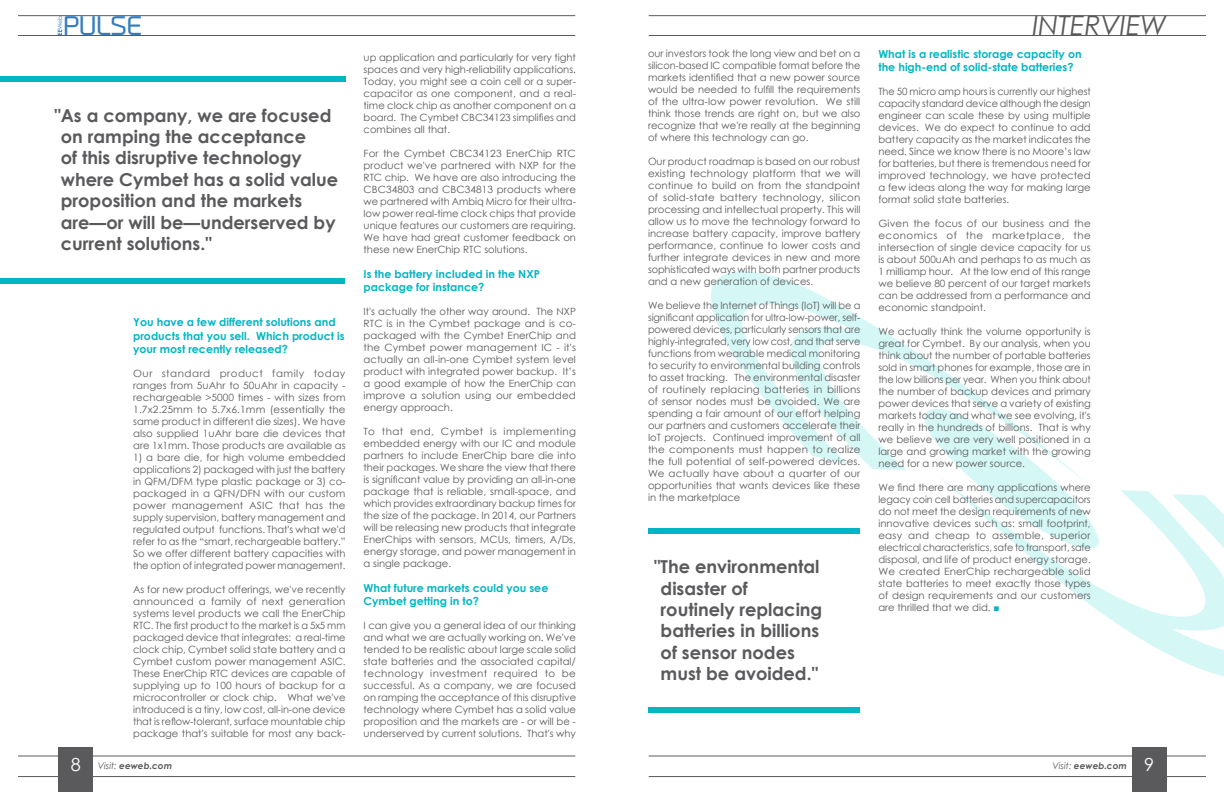
<style>
.page{position:relative;width:1224px;height:792px;background:#fff}
.page>*{position:absolute;margin:0;border:0;box-sizing:border-box;transform-origin:0 0}
.t1{font:italic 27px "Century Gothic";color:#5a5a5d}
.t2{font:25.1px "Prime";color:#337dbf}
.t3{font:18px "Century Gothic";color:#fff}
.Callout_quote{font:700 17.8px/21.4px "Century Gothic";color:#5a5a5d}
.t4{font:700 11px/13.2px "Century Gothic";color:#00b6c2}
.Body_text{font:10px/12px "Century Gothic";color:#5a5a5d;text-align:justify}
.t5{font:italic 700 9px "Century Gothic";color:#5a5a5d}
.s1{font-size:16.8px}
.s2{font-weight:400}
.s3{color:#00b6c2}
</style>
<div class="page">
<svg style="left:946px;top:482px;width:278px;height:195px"></svg>
<svg style="left:710px;top:271px;width:373px;height:211px"></svg>
<hr style="left:649px;top:776px;width:557px;height:1px;background:#5a5a5d">
<hr style="left:649px;top:756px;width:557px;height:1px;background:#5a5a5d">
<div style="left:1132px;top:747px;width:35px;height:45px;background:#5a5a5d"></div>
<hr style="left:649px;top:35px;width:557px;height:1px;background:#5a5a5d">
<hr style="left:649px;top:15px;width:557px;height:1px;background:#5a5a5d">
<hr style="left:18px;top:776px;width:557px;height:1px;background:#5a5a5d">
<hr style="left:18px;top:756px;width:557px;height:1px;background:#5a5a5d">
<div style="left:58px;top:747px;width:35px;height:45px;background:#5a5a5d"></div>
<hr style="left:18px;top:35px;width:557px;height:1px;background:#5a5a5d">
<hr style="left:18px;top:15px;width:557px;height:1px;background:#5a5a5d">
<svg style="left:58px;top:16px;width:4px;height:19px"></svg>
<div style="left:0;top:76px;width:346px;height:6px;background:#00b6c2"></div>
<div style="left:0;top:279px;width:345px;height:5px;background:#00b6c2"></div>
<div style="left:648px;top:528px;width:212px;height:6px;background:#00b6c2"></div>
<div style="left:648px;top:707px;width:212px;height:6px;background:#00b6c2"></div>
<p class="t2" style="left:63px;top:11px;width:80px">PULSE</p>
<p class="Callout_quote" style="left:61px;top:104px;width:279px;text-indent:-6px">"As a company, we are focused on ramping the acceptance<br>of this disruptive technology where Cymbet has a solid value proposition and the markets are<span class="s1">—</span>or will be<span class="s1">—</span>underserved by current solutions."</p>
<p class="t4" style="left:133px;top:315px;width:213px">You have a few different solutions and products that you sell. Which product is your most recently released?</p>
<p class="Body_text" style="left:133px;top:367px;width:214px">Our standard product family today ranges from 5uAhr to 50uAhr in capacity - rechargeable &gt;5000 times - with sizes from 1.7x2.25mm to 5.7x6.1mm (essentially the same product in different die sizes). We have also supplied 1uAhr bare die devices that are 1x1mm. Those products are available as</p>
<p class="Body_text" style="left:133px;top:451px;width:214px">1) a bare die, for high volume embedded applications 2) packaged with just the battery in QFM/DFM type plastic package or 3) co&shy;packaged in a QFN/DFN with our custom power management ASIC that has the supply supervision, battery management and regulated output functions. That's what we'd refer to as the “smart, rechargeable battery.” So we offer different battery capacities with the option of integrated power management.</p>
<p class="Body_text" style="left:133px;top:583px;width:214px">As for new product offerings, we've recently announced a family of next generation systems level products we call the EnerChip RTC. The first product to the market is a 5x5 mm packaged device that integrates: a real-time clock chip, Cymbet solid state battery and a Cymbet custom power management ASIC.<br>These EnerChip RTC devices are capable of supplying up to 100 hours of backup for a microcontroller or clock chip. What we've introduced is a tiny, low cost, all-in-one device that is reflow-tolerant, surface mountable chip package that's suitable for most any back-</p>
<p class="t3" style="left:71px;top:752px;width:11px">8</p>
<p class="t5" style="left:98px;top:759px;width:76px"><span class="s2">Visit:</span> eeweb.com</p>
<p class="Body_text" style="left:364px;top:51px;width:214px">up application and particularly for very tight spaces and very high-reliability applications.<br>Today, you might see a coin cell or a super&shy;capacitor as one component, and a real&shy;time clock chip as another component on a board. The Cymbet CBC34123 simplifies and combines all that.</p>
<p class="Body_text" style="left:364px;top:147px;width:214px">For the Cymbet CBC34123 EnerChip RTC product we've partnered with NXP for the RTC chip. We have are also introducing the CBC34803 and CBC34813 products where we partnered with Ambiq Micro for their ultra&shy;low power real-time clock chips that provide unique features our customers are requiring.<br>We have had great customer feedback on these new EnerChip RTC solutions.</p>
<p class="t4" style="left:364px;top:267px;width:178px">Is the battery included in the NXP package for instance?</p>
<p class="Body_text" style="left:364px;top:305px;width:214px">It's actually the other way around. The NXP RTC is in the Cymbet package and is co&shy;packaged with the Cymbet EnerChip and the Cymbet power management IC - it's actually an all-in-one Cymbet system level product with integrated power backup. It’s a good example of how the EnerChip can improve a solution using our embedded energy approach.</p>
<p class="Body_text" style="left:364px;top:425px;width:214px">To that end, Cymbet is implementing embedded energy with our IC and module partners to include EnerChip bare die into their packages. We share the view that there is significant value by providing an all-in-one package that is reliable, small-space, and which provides extraordinary backup times for the size of the package. In 2014, our Partners will be releasing new products that integrate EnerChips with sensors, MCUs, timers, A/Ds, energy storage, and power management in a single package.</p>
<p class="t4" style="left:364px;top:581px;width:186px">What future markets could you see<br>Cymbet getting in to?</p>
<p class="Body_text" style="left:364px;top:620px;width:214px">I can give you a general idea of our thinking and what we are actually working on. We've tended to be realistic about large scale solid state batteries and the associated capital/ technology investment required to be successful. As a company, we are focused on ramping the acceptance of this disruptive technology where Cymbet has a solid value proposition and the markets are - or will be - underserved by current solutions. That's why</p>
<p class="Body_text" style="left:648px;top:47px;width:214px">our investors took the long view and bet on a silicon-based IC compatible format before the markets identified that a new power source would be needed to fulfill the requirements of the ultra-low power revolution. We still think those trends are right on, but we also recognize that we're really at the beginning of where this technology can go.</p>
<p class="Body_text" style="left:648px;top:155px;width:214px">Our product roadmap is based on our robust existing technology platform that we will continue to build on from the standpoint of solid-state battery technology, silicon processing and intellectual property. This will allow us to move the technology forward to increase battery capacity, improve battery performance, continue to lower costs and further integrate devices in new and more sophisticated ways with both partner products and a new generation of devices.</p>
<p class="Body_text" style="left:648px;top:299px;width:214px">We believe the Internet of Things (IoT) will be a significant application for ultra-low-power, self&shy;powered devices, particularly sensors that are highly-integrated, very low cost, and that serve functions from wearable medical monitoring to security to environmental building controls to asset tracking. The environmental disaster of routinely replacing batteries in billions of sensor nodes must be avoided. We are spending a fair amount of our effort helping our partners and customers accelerate their IoT projects. Continued improvement of all the components must happen to realize the full potential of self-powered devices.<br>We actually have about a quarter of our opportunities that wants devices like these in the marketplace</p>
<p class="Callout_quote" style="left:661px;top:555px;width:163px;text-indent:-6px">"The environmental disaster of routinely replacing batteries in billions of sensor nodes must be avoided."</p>
<p class="t1" style="left:1032px;top:7px;width:135px">INTERVIEW</p>
<p class="t4" style="left:878px;top:47px;width:205px">What is a realistic storage capacity on the high-end of solid-state batteries?</p>
<p class="Body_text" style="left:878px;top:85px;width:214px">The 50 micro amp hours is currently our highest capacity standard device although the design engineer can scale these by using multiple devices. We do expect to continue to add battery capacity as the market indicates the need. Since we know there is no Moore’s law for batteries, but there is tremendous need for improved technology, we have protected a few ideas along the way for making large format solid state batteries.</p>
<p class="Body_text" style="left:878px;top:217px;width:214px">Given the focus of our business and the economics of the marketplace, the intersection of single device capacity for us is about 500uAh and perhaps to as much as 1 milliamp hour. At the low end of this range we believe 80 percent of our target markets can be addressed from a performance and economic standpoint.</p>
<p class="Body_text" style="left:878px;top:325px;width:214px">We actually think the volume opportunity is great for Cymbet. By our analysis, when you think about the number of portable batteries sold in smart phones for example, those are in the low billions per year. When you think about the number of backup devices and primary power devices that serve a variety of existing markets today and what we see evolving, it's really in the hundreds of billions. That is why we believe we are very well positioned in a large and growing market with the growing need for a new power source.</p>
<p class="Body_text" style="left:878px;top:481px;width:214px">We find there are many applications where legacy coin cell batteries and supercapacitors do not meet the design requirements of new innovative devices such as: small footprint, easy and cheap to assemble, superior electrical characteristics, safe to transport, safe disposal, and life of product energy storage.<br>We created EnerChip rechargeable solid state batteries to meet exactly those types of design requirements and our customers are thrilled that we did. <span class="s3">■</span></p>
<p class="t5" style="left:1053px;top:759px;width:76px"><span class="s2">Visit:</span> eeweb.com</p>
<p class="t3" style="left:1144px;top:752px;width:11px">9</p>
</div>
